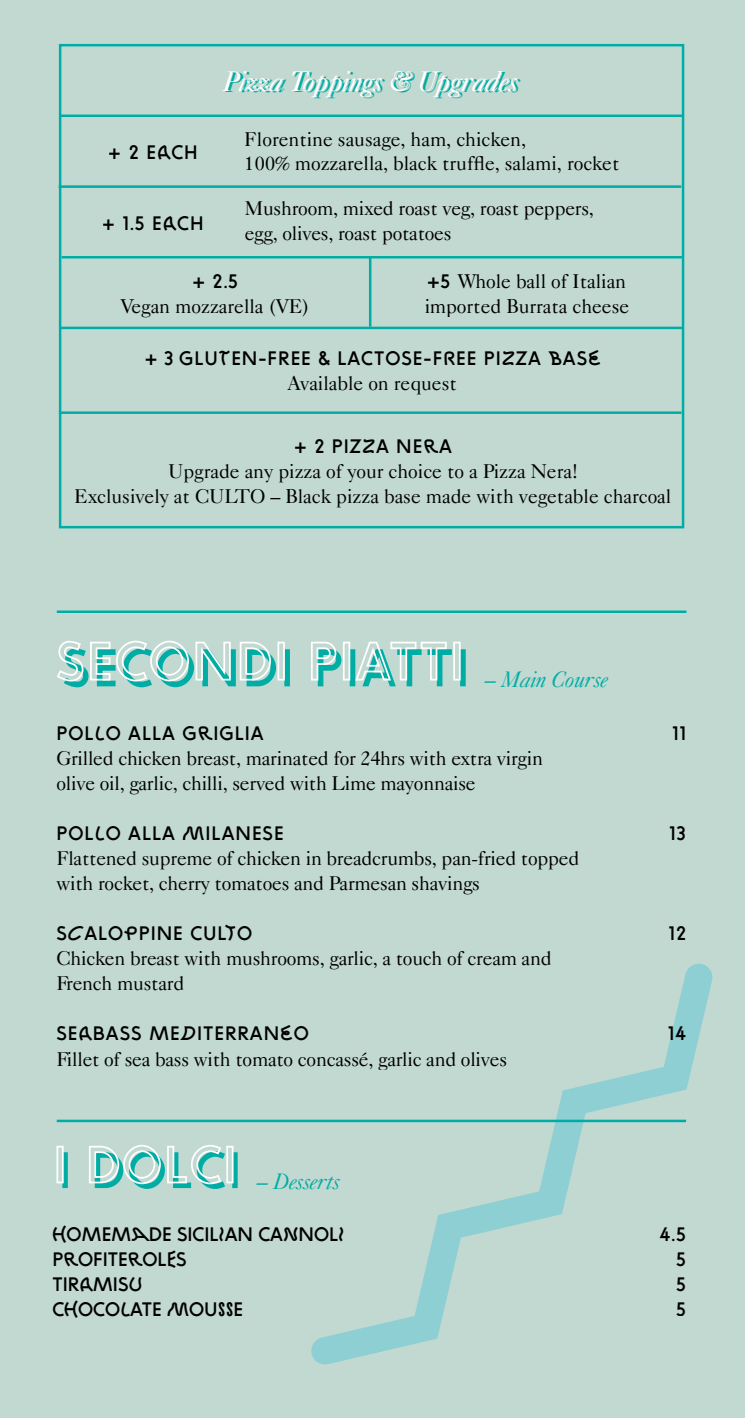
<style>
.page{position:relative;width:745px;height:1418px;background:#fff}
.page>*{position:absolute;margin:0;border:0;box-sizing:border-box;transform-origin:0 0}
.t1{font:italic 28.5px "Caslon 540 BT";color:#00ada5}
.t2{font:italic 22.5px "Caslon 540 BT";color:#00ada5}
.t3{font:20px/25px "Caslon 540 BT";letter-spacing:-.01em;color:#000}
.t4{font:20px/25px "ZIGZAG Not Rounded";letter-spacing:.05em;color:#000;text-align:justify}
.t5{font:20px/25px "ZIGZAG Not Rounded";color:#000}
.s1{font-family:"ZIGZAG Not Rounded"}
</style>
<div class="page">
<div style="left:0;top:0;width:744px;height:1417px;background:#c2d9d1"></div>
<svg style="left:310px;top:963px;width:402px;height:402px"></svg>
<svg style="left:56px;top:1145px;width:181px;height:44px"></svg>
<hr style="left:57px;top:1119px;width:628px;height:3px;background:#00ada5">
<hr style="left:57px;top:610px;width:629px;height:3px;background:#00ada5">
<svg style="left:57px;top:640px;width:408px;height:47px"></svg>
<div style="left:59px;top:44px;width:624px;height:484px;border:2px solid #00ada5"></div>
<hr style="left:61px;top:114px;width:621px;height:3px;background:#00ada5">
<hr style="left:62px;top:256px;width:619px;height:2px;background:#00ada5">
<hr style="left:60px;top:327px;width:622px;height:2px;background:#00ada5">
<hr style="left:59px;top:411px;width:622px;height:3px;background:#00ada5">
<hr style="left:369px;top:257px;width:2px;height:70px;background:#00ada5">
<hr style="left:59px;top:185px;width:621px;height:3px;background:#00ada5">
<p class="t4" style="left:109px;top:140px;width:90px">+ 2 EACH</p>
<p class="t4" style="left:103px;top:211px;width:102px">+ 1.5 EACH</p>
<h1 class="t1" style="left:225px;top:65px;width:296px">Pizza Toppings &amp; Upgrades</h1>
<p class="t3" style="left:245px;top:127px;width:376px;line-height:24px">Florentine sausage, ham, chicken,<br>100% mozzarella, black truffle, salami, rocket</p>
<p class="t3" style="left:244px;top:196px;width:350px">Mushroom, mixed roast veg, roast peppers, egg, olives, roast potatoes</p>
<p class="t3" style="left:424px;top:268px;width:206px"><span class="s1">+5</span> Whole ball of Italian imported Burrata cheese</p>
<p class="t4" style="left:192px;top:269px;width:47px">+ 2.5</p>
<p class="t3" style="left:121px;top:293px;width:190px">Vegan mozzarella (VE)</p>
<p class="t4" style="left:144px;top:346px;width:457px">+ 3 GLUTEN-FREE &amp; LACTOSE-FREE PIZZA BASE</p>
<p class="t3" style="left:288px;top:370px;width:170px">Available on request</p>
<p class="t4" style="left:294px;top:434px;width:159px">+ 2 PIZZA NERA</p>
<p class="t3" style="left:75px;top:459px;width:597px;text-align:center">Upgrade any pizza of your choice to a Pizza Nera!<br>Exclusively at CULTO – Black pizza base made with vegetable charcoal</p>
<p class="t2" style="left:484px;top:666px;width:125px">– Main Course</p>
<p class="t4" style="left:56px;top:721px;width:209px">POLLO ALLA GRIGLIA</p>
<p class="t3" style="left:56px;top:746px;width:487px">Grilled chicken breast, marinated for 24hrs with extra virgin olive oil, garlic, chilli, served with Lime mayonnaise</p>
<p class="t4" style="left:56px;top:821px;width:228px">POLLO ALLA MILANESE</p>
<p class="t3" style="left:56px;top:846px;width:524px">Flattened supreme of chicken in breadcrumbs, pan-fried topped with rocket, cherry tomatoes and Parmesan shavings</p>
<p class="t4" style="left:56px;top:921px;width:197px">SCALOPPINE CULTO</p>
<p class="t3" style="left:56px;top:946px;width:496px">Chicken breast with mushrooms, garlic, a touch of cream and<br>French mustard</p>
<p class="t4" style="left:56px;top:1021px;width:253px">SEABASS MEDITERRANEO</p>
<p class="t3" style="left:56px;top:1046px;width:452px">Fillet of sea bass with tomato concassé, garlic and olives</p>
<p class="t2" style="left:257px;top:1167px;width:85px">– Desserts</p>
<p class="t5" style="left:52px;top:1221px;width:293px">HOMEMADE SICILIAN CANNOLI<br>PROFITEROLES<br>TIRAMISU<br>CHOCOLATE MOUSSE</p>
<p class="t4" style="left:672px;top:721px;width:15px">11</p>
<p class="t4" style="left:669px;top:821px;width:18px">13</p>
<p class="t4" style="left:668px;top:921px;width:19px">12</p>
<p class="t4" style="left:667px;top:1021px;width:19px">14</p>
<p class="t4" style="left:676px;top:1221px;width:11px;text-indent:-17px">4.5<br>5<br>5<br>5</p>
</div>
